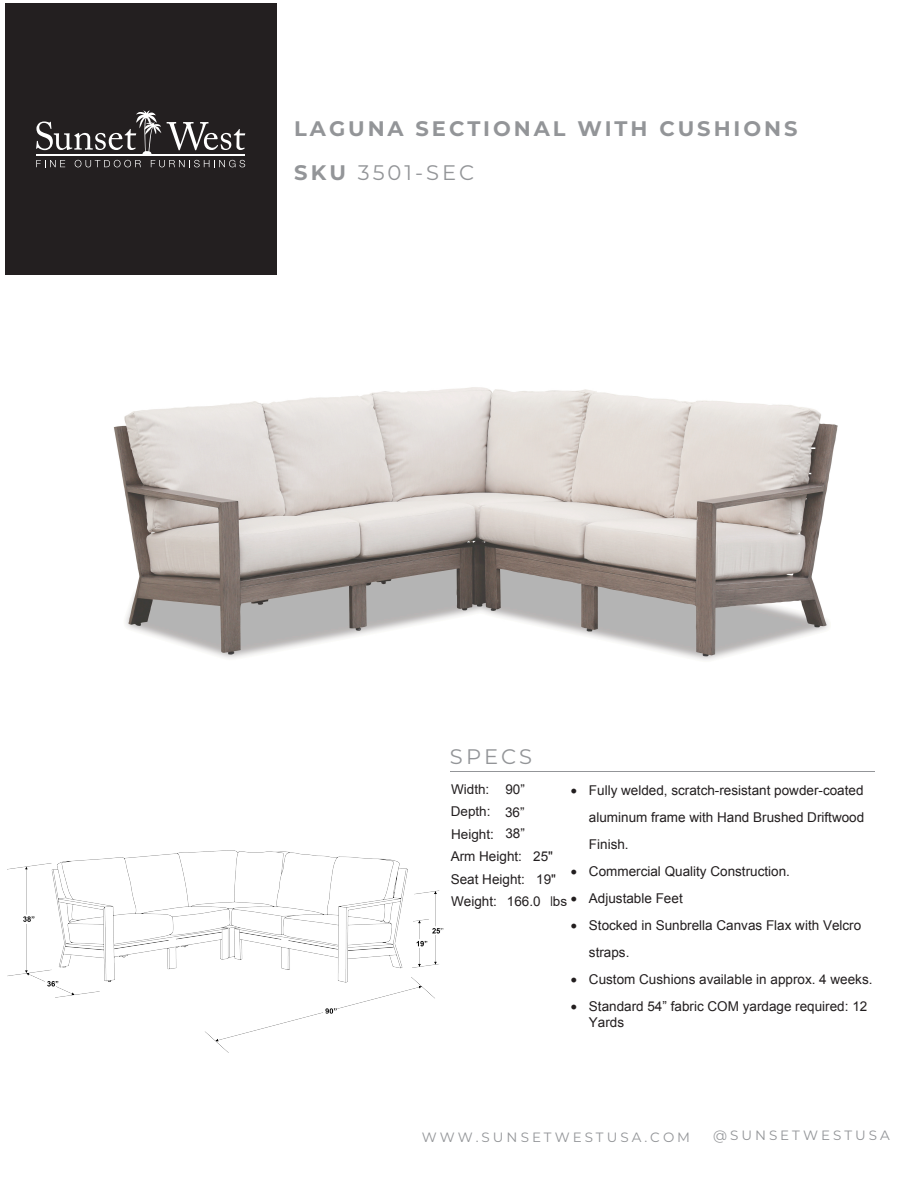
<style>
.page{position:relative;width:918px;height:1188px;background:#fff}
.page>*{position:absolute;margin:0;border:0;box-sizing:border-box;transform-origin:0 0}
.t1{font:700 21px/43.3px "Montserrat";letter-spacing:.14em;color:#939598}
.t2{font:21px "Montserrat";letter-spacing:.145em;color:#939598}
.t3{font:13.5px/27px "Arial";color:#221e1f;text-align:justify}
.t4{font:13.5px/22.4px "Arial";color:#231f20}
.t5{font:13.5px/16.2px "Arial";color:#221e1f}
.t6{font:13.5px "Montserrat";letter-spacing:.225em;color:#939598}
.t7{font:13.5px "Arial";color:#231f20}
.s1{font-weight:400}
.s2{font-style:inherit}
.s3{color:#221e1f}
</style>
<div class="page">
<hr style="left:450px;top:771px;width:425px;height:1px;background:#939598">
<div style="left:5px;top:3px;width:272px;height:272px;background:#231f20"></div>
<svg style="left:36px;top:110px;width:209px;height:57px"></svg>
<img style="left:7px;top:851px;width:436px;height:202px">
<img style="left:113px;top:387px;width:725px;height:273px">
<h1 class="t1" style="left:294px;top:106px;width:505px">LAGUNA SECTIONAL WITH CUSHIONS<br>SKU <span class="s1">3501-SEC</span></h1>
<h1 class="t2" style="left:450px;top:742px;width:84px">SPECS</h1>
<p class="t4" style="left:451px;top:778px;width:107px">W<span class="s2">idth:</span> 90<span class="s2">”<br></span>D<span class="s2">epth:</span> 3<span class="s2">6”<br></span>H<span class="s2">eight: 3</span>8<span class="s2">”<br></span>Arm Height<span class="s2">:</span> 25"<br>Seat Height<span class="s2">:</span> 19"<br><span class="s3">Weight:</span></p>
<p class="t3" style="left:589px;top:777px;width:277px;text-indent:-18px">• Fully welded, scratch-resistant powder-coated aluminum frame with Hand Brushed Driftwood Finish.</p>
<p class="t3" style="left:571px;top:858px;width:221px">• Commercial Quality Construction.</p>
<p class="t3" style="left:571px;top:885px;width:113px">• Adjustable Feet</p>
<p class="t3" style="left:589px;top:912px;width:274px;text-indent:-18px">• Stocked in Sunbrella Canvas Flax with Velcro straps.</p>
<p class="t3" style="left:571px;top:966px;width:303px">• Custom Cushions available in approx. 4 weeks.</p>
<p class="t5" style="left:589px;top:998px;width:280px;text-indent:-18px">• Standard 54” fabric COM yardage required: <span class="s2">12<br>Yards</span></p>
<p class="t7" style="left:507px;top:892px;width:62px"><span class="s2">166</span>.0 lbs</p>
<p class="t6" style="left:422px;top:1128px;width:270px">WWW.SUNSETWESTUSA.COM</p>
<p class="t6" style="left:713px;top:1125px;width:178px">@SUNSETWESTUSA</p>
</div>
